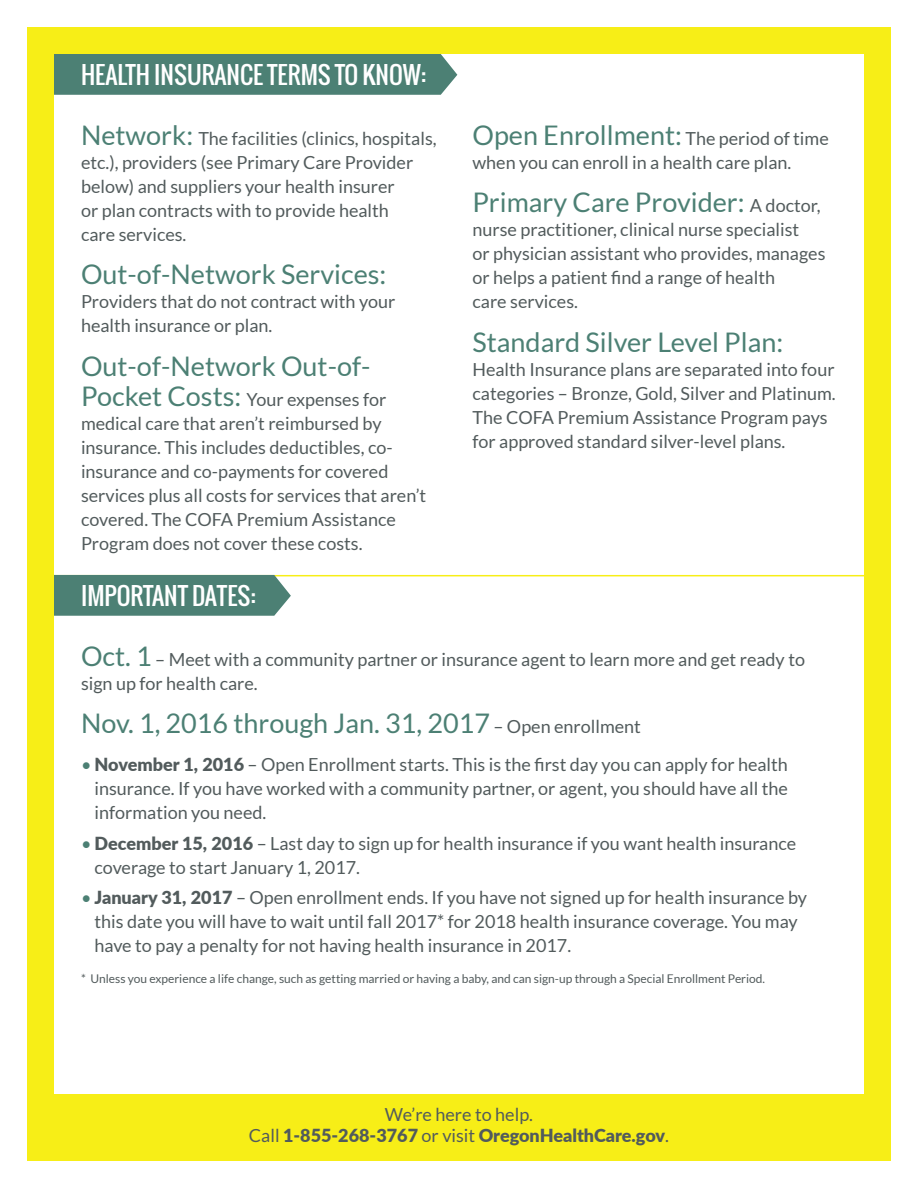
<style>
.page{position:relative;width:918px;height:1188px;background:#fff}
.page>*{position:absolute;margin:0;border:0;box-sizing:border-box;transform-origin:0 0}
.Factsheet_copy{font:27px "Lato";color:#4c8074}
.Headline{font:24px "Oswald";color:#fff}
.Factsheet_copy-2{font:18px/24px "Lato";color:#525b5c}
.Factsheet_Bullets{font:18px/24px "Lato";color:#525b5c}
.Copy{font:900 18px/21px "Lato";color:#525b5c;text-align:center}
.Copy-2{font:12px "Lato";color:#525b5c}
.s1{font-size:27px;color:#4c8074}
.s2{font-size:18px;color:#525b5c}
.s3{color:#4c8074}
.s4{font-weight:900}
.s5{font-weight:400}
</style>
<div class="page">
<div style="left:27px;top:27px;width:864px;height:1134px;background:#f7ee17"></div>
<div style="left:54px;top:54px;width:810px;height:1040px;background:#fff"></div>
<div style="left:54px;top:54px;width:403px;height:41px;background:#4c8074"></div>
<hr style="left:27px;top:575px;width:864px;height:1px;background:#f7ee17">
<div style="left:54px;top:575px;width:237px;height:41px;background:#4c8074"></div>
<p class="Headline" style="left:81px;top:57px;width:347px">HEALTH INSURANCE TERMS TO KNOW:</p>
<p class="Factsheet_copy-2" style="left:81px;top:126px;width:357px"><span class="s1">Network:</span> The facilities (clinics, hospitals, etc.), providers (see Primary Care Provider below) and suppliers your health insurer<br>or plan contracts with to provide health<br>care services.</p>
<p class="Factsheet_copy" style="left:81px;top:260px;width:307px">Out-of-Network Services:</p>
<p class="Factsheet_copy-2" style="left:81px;top:290px;width:316px">Providers that do not contract with your health insurance or plan.</p>
<p class="Factsheet_copy" style="left:81px;top:351px;width:291px">Out-of-Network Out-of-</p>
<p class="Factsheet_copy-2" style="left:81px;top:387px;width:347px"><span class="s1">Pocket Costs:</span> Your expenses for medical care that aren’t reimbursed by insurance. This includes deductibles, co&shy;insurance and co-payments for covered services plus all costs for services that aren’t covered. The COFA Premium Assistance Program does not cover these costs.</p>
<p class="Factsheet_copy" style="left:472px;top:120px;width:358px">Open Enrollment: <span class="s2">The period of time</span></p>
<p class="Factsheet_copy-2" style="left:472px;top:150px;width:320px">when you can enroll in a health care plan.</p>
<p class="Factsheet_copy" style="left:472px;top:188px;width:350px">Primary Care Provider: <span class="s2">A doctor,</span></p>
<p class="Factsheet_copy-2" style="left:472px;top:218px;width:354px">nurse practitioner, clinical nurse specialist<br>or physician assistant who provides, manages or helps a patient find a range of health<br>care services.</p>
<p class="Factsheet_copy" style="left:472px;top:327px;width:312px">Standard Silver Level Plan:</p>
<p class="Factsheet_copy-2" style="left:472px;top:357px;width:365px">Health Insurance plans are separated into four categories – Bronze, Gold, Silver and Platinum.<br>The COFA Premium Assistance Program pays for approved standard silver-level plans.</p>
<p class="Headline" style="left:81px;top:578px;width:176px">IMPORTANT DATES:</p>
<p class="Factsheet_copy-2" style="left:81px;top:647px;width:726px"><span class="s1">Oct. 1</span> – Meet with a community partner or insurance agent to learn more and get ready to sign up for health care.</p>
<p class="Factsheet_copy" style="left:81px;top:708px;width:562px">Nov. 1, 2016 through Jan. 31, 2017 <span class="s2">– Open enrollment</span></p>
<p class="Factsheet_Bullets" style="left:94px;top:752px;width:695px;text-align:justify;text-indent:-14px"><span class="s3">•</span> <span class="s4">November 1, 2016</span> – Open Enrollment starts. This is the first day you can apply for health insurance. If you have worked with a community partner, or agent, you should have all the information you need.</p>
<p class="Factsheet_Bullets" style="left:94px;top:831px;width:703px;text-indent:-14px"><span class="s3">•</span> <span class="s4">December 15, 2016</span> – Last day to sign up for health insurance if you want health insurance coverage to start January 1, 2017.</p>
<p class="Factsheet_Bullets" style="left:94px;top:886px;width:714px;text-indent:-14px"><span class="s3">•</span> <span class="s4">January 31, 2017</span> – Open enrollment ends. If you have not signed up for health insurance by this date you will have to wait until fall 2017* for 2018 health insurance coverage. You may have to pay a penalty for not having health insurance in 2017.</p>
<p class="Copy-2" style="left:81px;top:972px;width:686px">* Unless you experience a life change, such as getting married or having a baby, and can sign-up through a Special Enrollment Period.</p>
<p class="Copy" style="left:249px;top:1104px;width:422px"><span class="s5">We’re here to help.<br>Call</span> 1-855-268-3767 <span class="s5">or visit</span> OregonHealthCare.gov<span class="s5">.</span></p>
</div>
